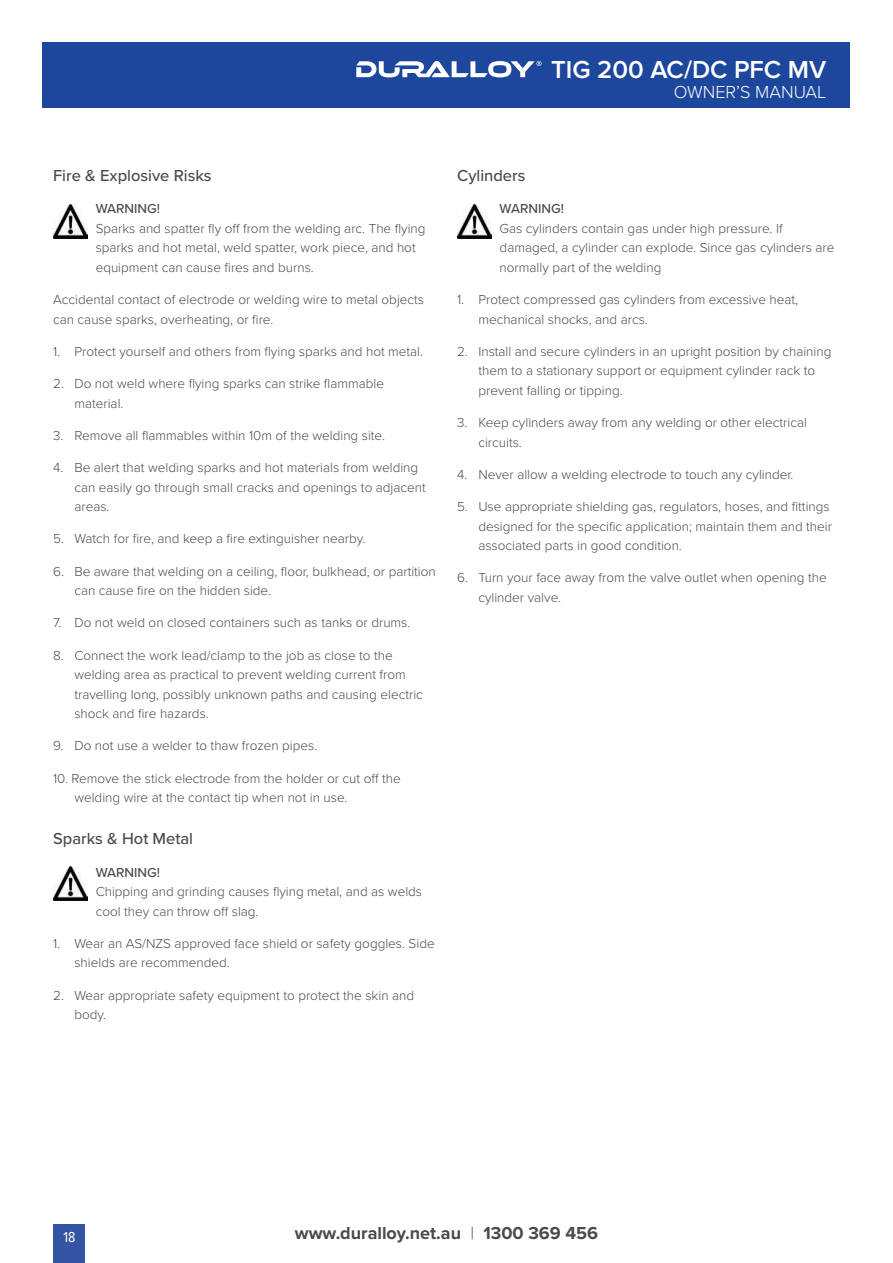
<style>
.page{position:relative;width:893px;height:1263px;background:#fff}
.page>*{position:absolute;margin:0;border:0;box-sizing:border-box;transform-origin:0 0}
.t1{font:600 25.5px "Proxima Nova";color:#fff}
.t2{font:700 18px "Proxima Nova";color:#484a4c}
.t3{font:300 18px "Proxima Nova";color:#fff}
.t4{font:500 16.5px "Proxima Nova";color:#484a4c}
.t5{font:15px "Proxima Nova Cond";color:#fff}
.t6{font:300 13.5px/19.5px "Proxima Nova";color:#484a4c}
.t7{font:500 13.5px "Proxima Nova";color:#484a4c}
.s1{font-weight:300}
</style>
<div class="page">
<div style="left:43px;top:43px;width:807px;height:65px;background:#1d469d"></div>
<svg style="left:356px;top:61px;width:186px;height:16px"></svg>
<img style="left:53px;top:204px;width:34px;height:34px">
<img style="left:457px;top:204px;width:34px;height:34px">
<img style="left:53px;top:866px;width:34px;height:34px">
<div style="left:53px;top:1225px;width:32px;height:38px;background:#3553a3"></div>
<h1 class="t1" style="left:551px;top:55px;width:277px">TIG 200 AC/DC PFC MV</h1>
<h2 class="t3" style="left:674px;top:81px;width:154px">OWNER’S MANUAL</h2>
<p class="t4" style="left:53px;top:166px;width:160px">Fire &amp; Explosive Risks</p>
<p class="t7" style="left:96px;top:201px;width:66px">WARNING!</p>
<p class="t6" style="left:96px;top:219px;width:331px">Sparks and spatter fly off from the welding arc. The flying sparks and hot metal, weld spatter, work piece, and hot equipment can cause fires and burns.</p>
<p class="t6" style="left:53px;top:290px;width:372px">Accidental contact of electrode or welding wire to metal objects can cause sparks, overheating, or fire.</p>
<p class="t6" style="left:53px;top:342px;width:371px">1. Protect yourself and others from flying sparks and hot metal.</p>
<p class="t6" style="left:74px;top:374px;width:311px;text-indent:-21px">2. Do not weld where flying sparks can strike flammable material.</p>
<p class="t6" style="left:53px;top:426px;width:333px">3. Remove all flammables within 10m of the welding site.</p>
<p class="t6" style="left:74px;top:458px;width:353px;text-indent:-21px">4. Be alert that welding sparks and hot materials from welding can easily go through small cracks and openings to adjacent areas.</p>
<p class="t6" style="left:53px;top:529px;width:314px">5. Watch for fire, and keep a fire extinguisher nearby.</p>
<p class="t6" style="left:74px;top:561px;width:363px;text-indent:-21px">6. Be aware that welding on a ceiling, floor, bulkhead, or partition can cause fire on the hidden side.</p>
<p class="t6" style="left:53px;top:613px;width:359px">7. Do not weld on closed containers such as tanks or drums.</p>
<p class="t6" style="left:74px;top:645px;width:350px;text-indent:-21px">8. Connect the work lead/clamp to the job as close to the welding area as practical to prevent welding current from travelling long, possibly unknown paths and causing electric shock and fire hazards.</p>
<p class="t6" style="left:53px;top:736px;width:266px">9. Do not use a welder to thaw frozen pipes.</p>
<p class="t6" style="left:74px;top:768px;width:328px;text-indent:-21px">10. Remove the stick electrode from the holder or cut off the welding wire at the contact tip when not in use.</p>
<p class="t4" style="left:53px;top:829px;width:141px">Sparks &amp; Hot Metal</p>
<p class="t7" style="left:96px;top:864px;width:66px">WARNING!</p>
<p class="t6" style="left:96px;top:882px;width:328px">Chipping and grinding causes flying metal, and as welds cool they can throw off slag.</p>
<p class="t6" style="left:74px;top:934px;width:362px;text-indent:-21px">1. Wear an AS/NZS approved face shield or safety goggles. Side shields are recommended.</p>
<p class="t6" style="left:74px;top:986px;width:341px;text-indent:-21px">2. Wear appropriate safety equipment to protect the skin and body.</p>
<p class="t4" style="left:457px;top:166px;width:70px">Cylinders</p>
<p class="t7" style="left:500px;top:201px;width:66px">WARNING!</p>
<p class="t6" style="left:500px;top:219px;width:336px">Gas cylinders contain gas under high pressure. If damaged, a cylinder can explode. Since gas cylinders are normally part of the welding</p>
<p class="t6" style="left:478px;top:290px;width:321px;text-indent:-21px">1. Protect compressed gas cylinders from excessive heat, mechanical shocks, and arcs.</p>
<p class="t6" style="left:478px;top:342px;width:355px;text-indent:-21px">2. Install and secure cylinders in an upright position by chaining them to a stationary support or equipment cylinder rack to prevent falling or tipping.</p>
<p class="t6" style="left:478px;top:413px;width:330px;text-indent:-21px">3. Keep cylinders away from any welding or other electrical circuits.</p>
<p class="t6" style="left:457px;top:465px;width:338px">4. Never allow a welding electrode to touch any cylinder.</p>
<p class="t6" style="left:478px;top:497px;width:355px;text-indent:-21px">5. Use appropriate shielding gas, regulators, hoses, and fittings designed for the specific application; maintain them and their associated parts in good condition.</p>
<p class="t6" style="left:478px;top:568px;width:350px;text-indent:-21px">6. Turn your face away from the valve outlet when opening the cylinder valve.</p>
<p class="t5" style="left:63px;top:1228px;width:14px">18</p>
<h2 class="t2" style="left:295px;top:1222px;width:305px">www.duralloy.net.au <span class="s1">|</span> 1300 369 456</h2>
</div>
